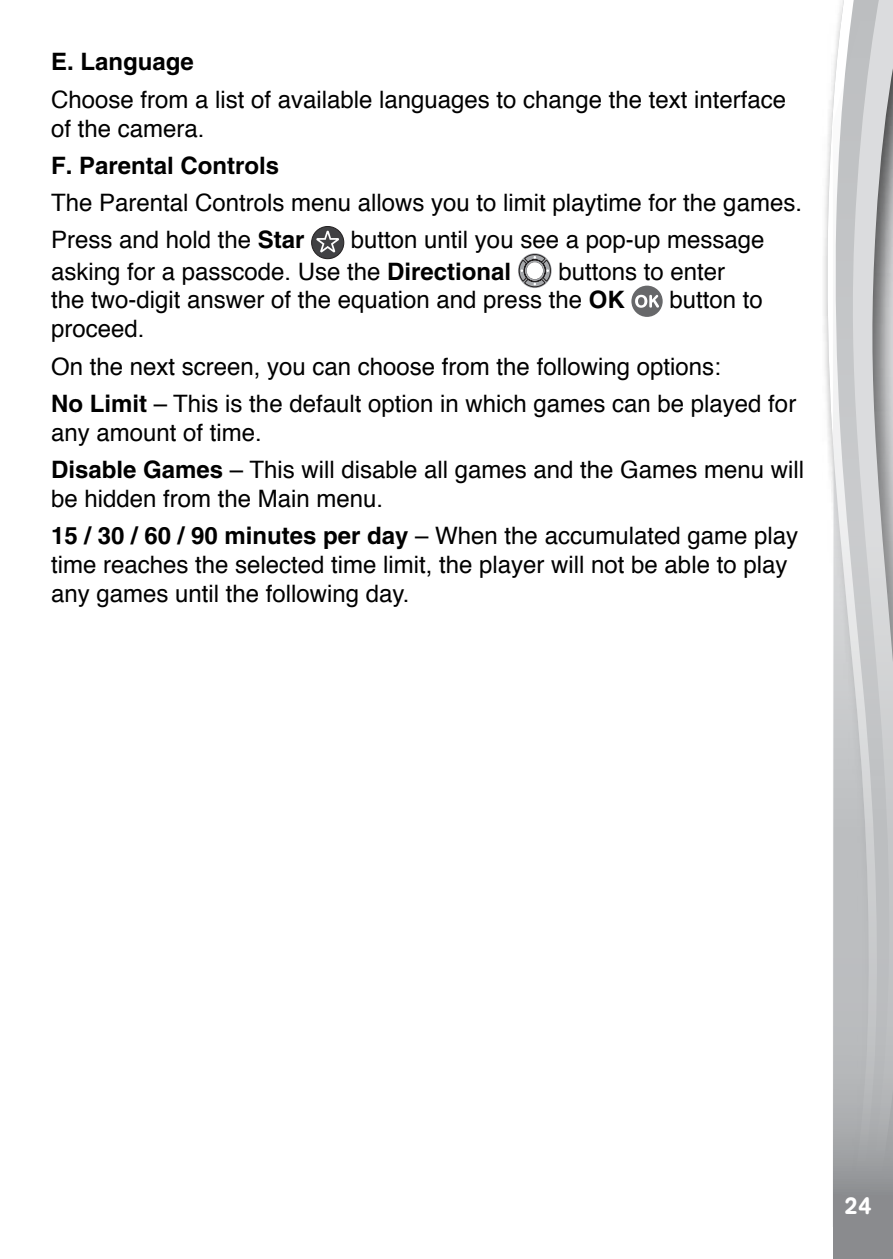
<style>
.page{position:relative;width:893px;height:1259px;background:#fff}
.page>*{position:absolute;margin:0;border:0;box-sizing:border-box;transform-origin:0 0}
.t1{font:24px/37.2px "Helvetica";color:#000}
.t2{font:700 24px "Helvetica";color:#000}
.t3{font:500 24px "AG Book Rounded";color:#fff}
.s1{font-weight:700}
</style>
<div class="page">
<div style="left:820px;top:0;width:73px;height:1259px;background:#000;opacity:.75"></div>
<svg style="left:827px;top:0;width:6px;height:1227px"></svg>
<svg style="left:833px;top:0;width:60px;height:1259px;background:#c1c3c4"></svg>
<div style="left:765px;top:1227px;width:68px;height:32px;background:#fff"></div>
<div style="left:312px;top:226px;width:32px;height:33px;background:#414144;border-radius:50%"></div>
<div style="left:311px;top:226px;width:33px;height:33px;border:1px solid #232021;border-radius:50%"></div>
<svg style="left:316px;top:231px;width:23px;height:22px"></svg>
<svg style="left:518px;top:253px;width:33px;height:35px"></svg>
<div style="left:631px;top:286px;width:32px;height:31px;background:#67686a;border-radius:50%"></div>
<svg style="left:635px;top:295px;width:24px;height:13px"></svg>
<p class="t2" style="left:51px;top:47px;width:144px">E. Language</p>
<p class="t1" style="left:51px;top:86px;width:737px;line-height:28.8px">Choose from a list of available languages to change the text interface of the camera.</p>
<p class="t2" style="left:51px;top:151px;width:230px">F. Parental Controls</p>
<p class="t1" style="left:51px;top:186px;width:752px">The Parental Controls menu allows you to limit playtime for the games.<br>Press and hold the <span class="s1">Star</span></p>
<p class="t1" style="left:51px;top:226px;width:715px;line-height:31.2px;text-indent:300px">button until you see a pop-up message asking for a passcode. Use the <span class="s1">Directional</span></p>
<p class="t1" style="left:51px;top:258px;width:676px;line-height:28.8px;text-indent:507px">buttons to enter the two-digit answer of the equation and press the <span class="s1">OK</span></p>
<p class="t1" style="left:669px;top:283px;width:95px">button to</p>
<p class="t1" style="left:51px;top:312px;width:747px">proceed.<br>On the next screen, you can choose from the following options:<br><span class="s1">No Limit</span> – This is the default option in which games can be played for</p>
<p class="t1" style="left:51px;top:415px;width:755px">any amount of time.<br><span class="s1">Disable Games</span> – This will disable all games and the Games menu will</p>
<p class="t1" style="left:51px;top:481px;width:749px">be hidden from the Main menu.<br><span class="s1">15 / 30 / 60 / 90 minutes per day</span> – When the accumulated game play</p>
<p class="t1" style="left:51px;top:551px;width:738px;line-height:28.8px">time reaches the selected time limit, the player will not be able to play any games until the following day.</p>
<p class="t3" style="left:844px;top:1191px;width:28px">24</p>
</div>
